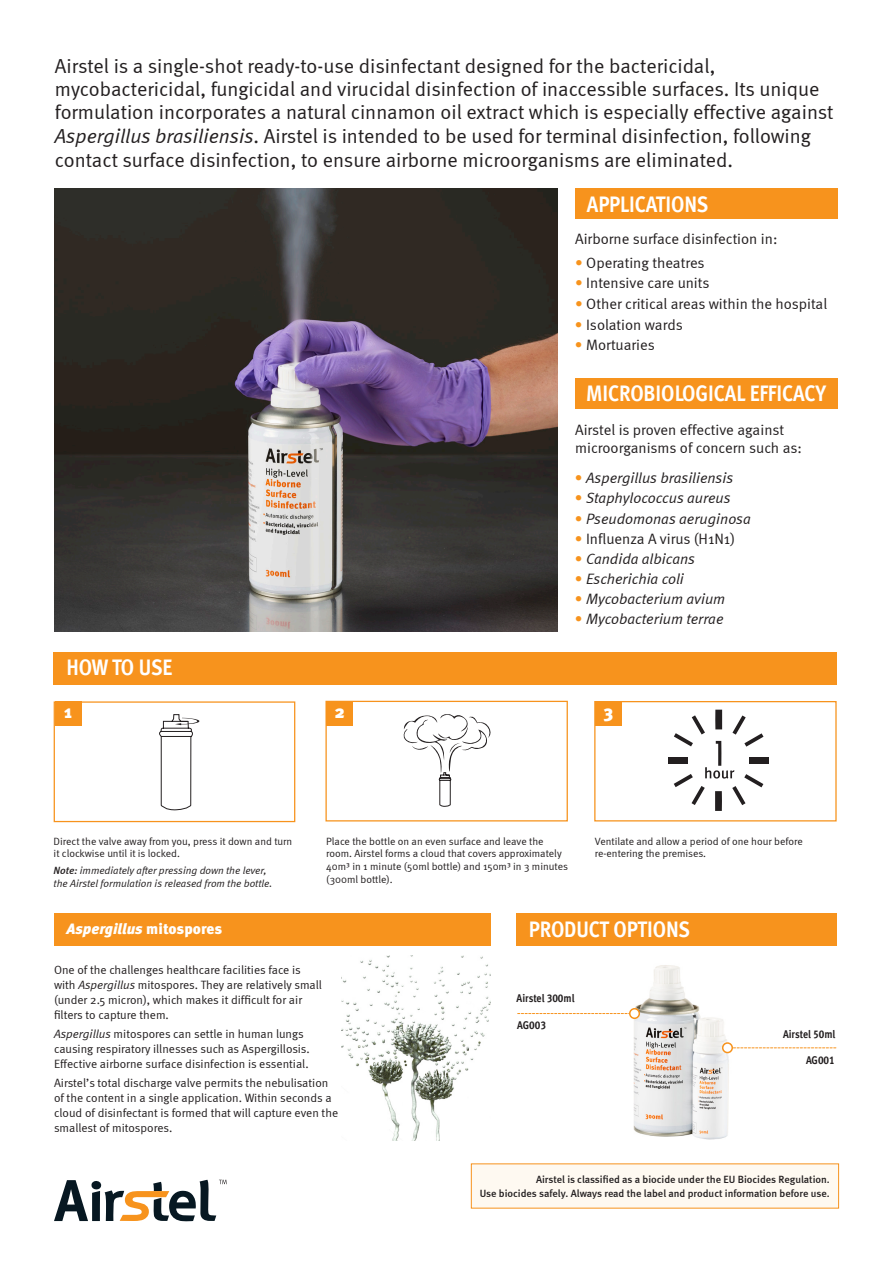
<style>
.page{position:relative;width:893px;height:1263px;background:#fff}
.page>*{position:absolute;margin:0;border:0;box-sizing:border-box;transform-origin:0 0}
.t1{font:700 condensed 22.5px "Meta Offc";letter-spacing:-.005em;color:#fff}
.t2{font:20.25px/23.4px "Meta Normal";color:#231f20}
.t3{font:900 18px "Meta Pro";color:#fff}
.t4{font:15px/18px "Meta Normal";color:#231f20}
.t5{font:italic 15px "Meta Normal";color:#231f20}
.t6{font:italic 900 15px "Meta Pro";color:#fff}
.t7{font:12px/15px "Meta Normal";color:#231f20}
.t8{font:700 condensed 11.25px "Meta Offc";color:#231f20}
.t9{font:10.5px/12.8px "Meta Normal";color:#231f20}
.t10{font:500 10.5px "Meta";color:#231f20}
.t11{font:italic 10.5px/12.8px "Meta Normal";color:#231f20}
.s1{font-style:italic}
.s2{color:#f7931d}
.s3{font-style:normal;color:#f7931d}
.s4{font-family:"Meta";font-weight:500}
.s5{font-style:normal}
</style>
<div class="page">
<div style="left:325px;top:701px;width:243px;height:120px;background:#fff;border:1px solid #f7931d"></div>
<div style="left:54px;top:701px;width:241px;height:121px;background:#fff;border:1px solid #f7931d"></div>
<div style="left:55px;top:701px;width:27px;height:25px;background:#f7931d"></div>
<div style="left:326px;top:701px;width:27px;height:25px;background:#f7931d"></div>
<div style="left:594px;top:701px;width:243px;height:120px;background:#fff;border:1px solid #f7931d"></div>
<div style="left:595px;top:702px;width:27px;height:24px;background:#f7931d"></div>
<div style="left:668px;top:757px;width:20px;height:6px;background:#231f20"></div>
<div style="left:749px;top:757px;width:20px;height:7px;background:#231f20"></div>
<svg style="left:674px;top:710px;width:89px;height:101px"></svg>
<svg style="left:403px;top:714px;width:88px;height:93px"></svg>
<div style="left:53px;top:653px;width:784px;height:32px;background:#f7931d"></div>
<svg style="left:159px;top:714px;width:41px;height:97px"></svg>
<div style="left:517px;top:913px;width:320px;height:32px;background:#f7931d"></div>
<div style="left:54px;top:913px;width:436px;height:32px;background:#f7931d"></div>
<div style="left:575px;top:188px;width:262px;height:31px;background:#f7931d"></div>
<div style="left:575px;top:378px;width:262px;height:30px;background:#f7931d"></div>
<svg style="left:54px;top:1180px;width:173px;height:41px"></svg>
<img style="left:54px;top:188px;width:504px;height:443px">
<img style="left:629px;top:965px;width:110px;height:175px">
<svg style="left:733px;top:1047px;width:103px;height:1px"></svg>
<div style="left:723px;top:1043px;width:9px;height:9px;background:#fff;border-radius:50%"></div>
<div style="left:722px;top:1042px;width:11px;height:11px;border:2px solid #f7931d;border-radius:50%"></div>
<svg style="left:518px;top:1013px;width:111px;height:1px"></svg>
<div style="left:630px;top:1009px;width:9px;height:9px;background:#fff;border-radius:50%"></div>
<div style="left:629px;top:1008px;width:11px;height:11px;border:2px solid #f7931d;border-radius:50%"></div>
<img style="left:342px;top:956px;width:148px;height:185px">
<div style="left:471px;top:1163px;width:368px;height:45px;background:#fef9f1"></div>
<p class="t2" style="left:55px;top:54px;width:780px">Airstel is a single-shot ready-to-use disinfectant designed for the bactericidal, mycobactericidal, fungicidal and virucidal disinfection of inaccessible surfaces. Its unique formulation incorporates a natural cinnamon oil extract which is especially effective against <span class="s1">Aspergillus brasiliensis</span>. Airstel is intended to be used for terminal disinfection, following contact surface disinfection, to ensure airborne microorganisms are eliminated.</p>
<p class="t1" style="left:587px;top:190px;width:123px">APPLICATIONS</p>
<p class="t4" style="left:575px;top:230px;width:204px">Airborne surface disinfection in:</p>
<p class="t4" style="left:575px;top:254px;width:131px"><span class="s2">•</span> Operating theatres</p>
<p class="t4" style="left:575px;top:274px;width:136px"><span class="s2">•</span> Intensive care units</p>
<p class="t4" style="left:575px;top:294px;width:254px"><span class="s2">•</span> Other critical areas within the hospital</p>
<p class="t4" style="left:575px;top:315px;width:109px"><span class="s2">•</span> Isolation wards</p>
<p class="t4" style="left:575px;top:335px;width:81px"><span class="s2">•</span> Mortuaries</p>
<p class="t1" style="left:586px;top:380px;width:241px">MICROBIOLOGICAL EFFICACY</p>
<p class="t4" style="left:575px;top:421px;width:228px">Airstel is proven effective against microorganisms of concern such as:</p>
<p class="t1" style="left:66px;top:654px;width:107px">HOW TO USE</p>
<p class="t5" style="left:575px;top:469px;width:160px"><span class="s3">•</span> Aspergillus brasiliensis</p>
<p class="t5" style="left:575px;top:489px;width:157px"><span class="s3">•</span> Staphylococcus aureus</p>
<p class="t5" style="left:575px;top:510px;width:177px"><span class="s3">•</span> Pseudomonas aeruginosa</p>
<p class="t4" style="left:575px;top:529px;width:162px"><span class="s2">•</span> Influenza A virus (H1N1)</p>
<p class="t5" style="left:575px;top:550px;width:122px"><span class="s3">•</span> Candida albicans</p>
<p class="t5" style="left:575px;top:570px;width:111px"><span class="s3">•</span> Escherichia coli</p>
<p class="t5" style="left:575px;top:590px;width:152px"><span class="s3">•</span> Mycobacterium avium</p>
<p class="t5" style="left:575px;top:610px;width:150px"><span class="s3">•</span> Mycobacterium terrae</p>
<p class="t3" style="left:64px;top:701px;width:9px">1</p>
<p class="t3" style="left:334px;top:701px;width:12px">2</p>
<p class="t3" style="left:603px;top:701px;width:11px">3</p>
<p class="t9" style="left:54px;top:834px;width:240px">Direct the valve away from you, press it down and turn it clockwise until it is locked.</p>
<p class="t11" style="left:54px;top:864px;width:220px"><span class="s4">Note:</span> immediately after pressing down the lever, the Airstel formulation is released from the bottle.</p>
<p class="t9" style="left:326px;top:834px;width:243px">Place the bottle on an even surface and leave the room. Airstel forms a cloud that covers approximately 40m³ in 1 minute (50ml bottle) and 150m³ in 3 minutes (300ml bottle).</p>
<p class="t9" style="left:595px;top:834px;width:209px">Ventilate and allow a period of one hour before re-entering the premises.</p>
<p class="t6" style="left:66px;top:920px;width:157px">Aspergillus <span class="s5">mitospores</span></p>
<p class="t1" style="left:529px;top:916px;width:163px">PRODUCT OPTIONS</p>
<p class="t7" style="left:54px;top:962px;width:248px">One of the challenges healthcare facilities face is</p>
<p class="t7" style="left:54px;top:977px;width:269px">with <span class="s1">Aspergillus</span> mitospores. They are relatively small</p>
<p class="t7" style="left:54px;top:992px;width:250px">(under 2.5 micron), which makes it difficult for air</p>
<p class="t7" style="left:54px;top:1007px;width:116px">filters to capture them.</p>
<p class="t7" style="left:54px;top:1026px;width:257px"><span class="s1">Aspergillus</span> mitospores can settle in human lungs causing respiratory illnesses such as Aspergillosis.<br>Effective airborne surface disinfection is essential.</p>
<p class="t7" style="left:54px;top:1075px;width:276px">Airstel’s total discharge valve permits the nebulisation</p>
<p class="t7" style="left:54px;top:1090px;width:286px">of the content in a single application. Within seconds a cloud of disinfectant is formed that will capture even the smallest of mitospores.</p>
<p class="t8" style="left:517px;top:991px;width:59px">Airstel 300ml</p>
<p class="t8" style="left:517px;top:1019px;width:30px">AG003</p>
<p class="t8" style="left:783px;top:1027px;width:54px">Airstel 50ml</p>
<p class="t8" style="left:806px;top:1053px;width:30px">AG001</p>
<p class="t10" style="left:536px;top:1173px;width:295px">Airstel is classified as a biocide under the EU Biocides Regulation.</p>
<p class="t10" style="left:480px;top:1187px;width:352px">Use biocides safely. Always read the label and product information before use.</p>
</div>
